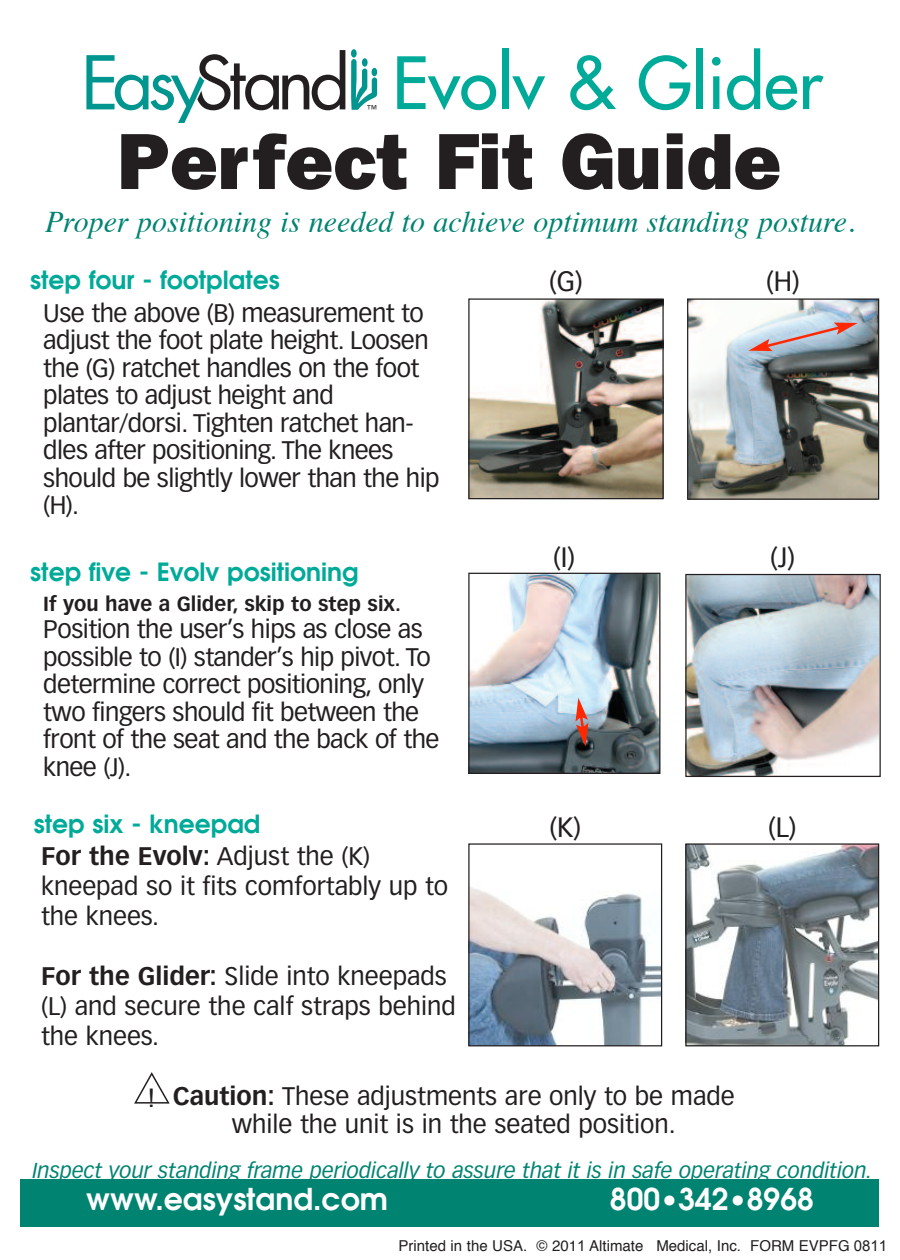
<style>
.page{position:relative;width:900px;height:1260px;background:#fff}
.page>*{position:absolute;margin:0;border:0;box-sizing:border-box;transform-origin:0 0}
.t1{font:800 80px "Franklin Gothic";color:#231f20}
.t2{font:70px "Futura";color:#0a9}
.t3{font:italic 30px "Times";color:#008371}
.t4{font:600 30px "Avant Garde";color:#fff}
.t5{font:27.5px "Vectora LH";color:#231f20}
.t6{font:25.75px "Arial";color:#231f20}
.t7{font:25px/27.5px "Vectora LH";letter-spacing:-.02em;color:#231f20}
.t8{font:25px/30px "Vectora LH";color:#231f20}
.t9{font:600 25px "Avant Garde";color:#0a9}
.t10{font:italic 21.25px "Vectora LH";color:#008371}
.t11{font:700 20px "Vectora LH";color:#231f20}
.t12{font:15px "Helvetica";color:#231f20}
.t13{font:10.5px "Futura";color:#231f20}
.s1{font-weight:700}
.s2{font-family:"Arial"}
</style>
<div class="page">
<div style="left:20px;top:1179px;width:859px;height:47px;background:#008371"></div>
<img style="left:470px;top:300px;width:192px;height:197px">
<div style="left:468px;top:298px;width:196px;height:201px;border:1px solid #231f20"></div>
<img style="left:689px;top:300px;width:188px;height:198px">
<div style="left:687px;top:298px;width:192px;height:202px;border:1px solid #231f20"></div>
<img style="left:470px;top:887px;width:190px;height:157px">
<div style="left:468px;top:843px;width:194px;height:203px;border:1px solid #231f20"></div>
<img style="left:687px;top:845px;width:190px;height:199px">
<div style="left:685px;top:843px;width:194px;height:203px;border:1px solid #231f20"></div>
<svg style="left:748px;top:323px;width:110px;height:28px;background:#bbb1b9"></svg>
<img style="left:470px;top:575px;width:188px;height:197px">
<div style="left:468px;top:573px;width:192px;height:201px;border:1px solid #231f20"></div>
<svg style="left:576px;top:698px;width:12px;height:49px"></svg>
<img style="left:687px;top:576px;width:192px;height:199px">
<div style="left:685px;top:574px;width:196px;height:203px;border:1px solid #231f20"></div>
<svg style="left:86px;top:50px;width:259px;height:73px"></svg>
<div style="left:351px;top:49px;width:6px;height:9px;background:#00958e;border-radius:50%"></div>
<svg style="left:351px;top:59px;width:26px;height:51px"></svg>
<svg style="left:134px;top:1072px;width:36px;height:32px"></svg>
<p class="t13" style="left:367px;top:102px;width:11px">™</p>
<h2 class="t2" style="left:392px;top:39px;width:432px">Evolv &amp; Glider</h2>
<h1 class="t1" style="left:117px;top:115px;width:666px">Perfect Fit Guide</h1>
<p class="t3" style="left:45px;top:210px;width:811px">Proper positioning is needed to achieve optimum standing posture.</p>
<p class="t9" style="left:30px;top:263px;width:251px">step four - footplates</p>
<p class="t7" style="left:43px;top:300px;width:398px">Use the above (B) measurement to adjust the foot plate height. Loosen the (G) ratchet handles on the foot plates to adjust height and plantar/dorsi. Tighten ratchet han&shy;dles after positioning. The knees should be slightly lower than the hip (H).</p>
<p class="t9" style="left:30px;top:555px;width:330px">step five - Evolv positioning</p>
<p class="t11" style="left:43px;top:591px;width:359px">If you have a Glider, skip to step six.</p>
<p class="t7" style="left:43px;top:616px;width:398px">Position the user’s hips as close as possible to (I) stander’s hip pivot. To determine correct positioning, only two fingers should fit between the front of the seat and the back of the knee (J).</p>
<p class="t9" style="left:34px;top:807px;width:228px">step six - kneepad</p>
<p class="t8" style="left:41px;top:841px;width:409px"><span class="s1">For the Evolv:</span> Adjust the (K) kneepad so it fits comfortably up to the knees.</p>
<p class="t8" style="left:41px;top:961px;width:416px"><span class="s1">For the Glider:</span> Slide into kneepads (L) and secure the calf straps behind the knees.</p>
<p class="t5" style="left:549px;top:265px;width:35px">(G)</p>
<p class="t5" style="left:766px;top:265px;width:35px">(H)</p>
<p class="t5" style="left:553px;top:542px;width:23px">(I)</p>
<p class="t5" style="left:770px;top:542px;width:26px">(J)</p>
<p class="t5" style="left:549px;top:811px;width:33px">(K)</p>
<p class="t5" style="left:768px;top:811px;width:30px">(L)</p>
<p class="t6" style="left:148px;top:1084px;width:9px">!</p>
<p class="t8" style="left:173px;top:1083px;width:563px;line-height:27.5px;text-align:center"><span class="s1">Caution:</span> These adjustments are only to be made while the unit is in the seated position.</p>
<p class="t10" style="left:32px;top:1158px;width:842px">Inspect your standing frame periodically to assure that it is in safe operating condition.</p>
<p class="t4" style="left:86px;top:1180px;width:304px">www.easystand.com</p>
<p class="t4" style="left:610px;top:1180px;width:205px">800•342•8968</p>
<p class="t12" style="left:399px;top:1240px;width:490px">Printed in the USA. © 201<span class="s2">!</span> Altimate Medical, Inc. FORM EVPFG <span class="s2">"#!!</span></p>
</div>
